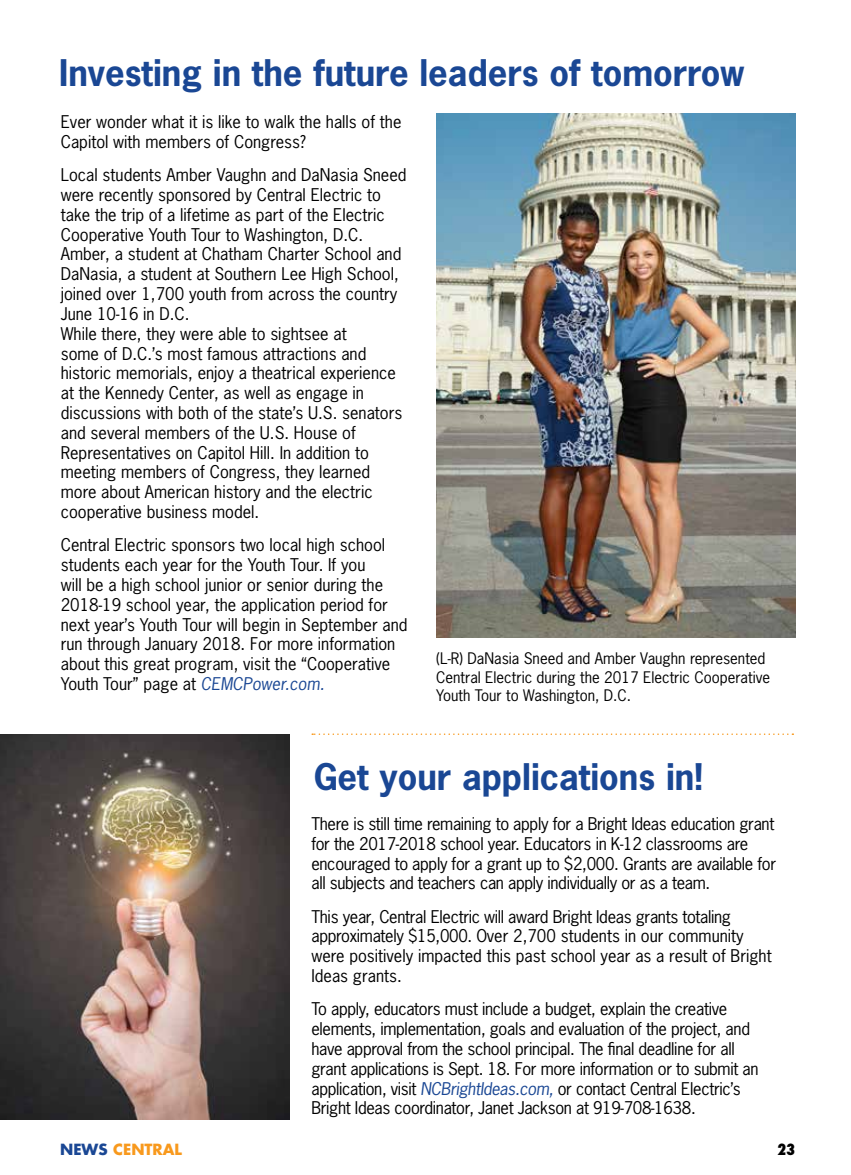
<style>
.page{position:relative;width:851px;height:1175px;background:#fff}
.page>*{position:absolute;margin:0;border:0;box-sizing:border-box;transform-origin:0 0}
.t1{font:700 34.5px "News Gothic";color:#1a4794}
.t2{font:16.5px/19.8px "News Gothic";color:#000}
.t3{font:16.5px/19.8px "News Gothic";letter-spacing:-.02em;color:#000}
.t4{font:15px/18px "News Gothic";color:#000}
.t5{font:700 15px "Futura";color:#f8991d}
.t6{font:800 condensed 15px "Futura";color:#000}
.s1{font-style:italic;color:#1a4794}
.s2{color:#1a4794}
</style>
<div class="page">
<img style="left:0;top:735px;width:290px;height:384px">
<svg style="left:312px;top:733px;width:481px;height:2px"></svg>
<img style="left:436px;top:114px;width:359px;height:523px">
<h1 class="t1" style="left:59px;top:50px;width:686px">Investing in the future leaders of tomorrow</h1>
<p class="t2" style="left:61px;top:112px;width:342px">Ever wonder what it is like to walk the halls of the<br>Capitol with members of Congress?</p>
<p class="t2" style="left:61px;top:165px;width:347px">Local students Amber Vaughn and DaNasia Sneed were recently sponsored by Central Electric to take the trip of a lifetime as part of the Electric Cooperative Youth Tour to Washington, D.C.<br>Amber, a student at Chatham Charter School and DaNasia, a student at Southern Lee High School, joined over 1,700 youth from across the country June 10-16 in D.C.<br>While there, they were able to sightsee at<br>some of D.C.’s most famous attractions and historic memorials, enjoy a theatrical experience at the Kennedy Center, as well as engage in discussions with both of the state’s U.S. senators and several members of the U.S. House of Representatives on Capitol Hill. In addition to meeting members of Congress, they learned more about American history and the electric cooperative business model.</p>
<p class="t2" style="left:61px;top:535px;width:348px">Central Electric sponsors two local high school students each year for the Youth Tour. If you<br>will be a high school junior or senior during the 2018-19 school year, the application period for next year’s Youth Tour will begin in September and run through January 2018. For more information about this great program, visit the “Cooperative Youth Tour” page at <span class="s1">CEMCPower.com.</span></p>
<p class="t4" style="left:436px;top:649px;width:335px">(L-R) DaNasia Sneed and Amber Vaughn represented<br>Central Electric during the 2017 Electric Cooperative<br>Youth Tour to Washington, D.C.</p>
<h1 class="t1" style="left:314px;top:754px;width:391px">Get your applications in!</h1>
<p class="t3" style="left:311px;top:813px;width:466px">There is still time remaining to apply for a Bright Ideas education grant for the 2017-2018 school year. Educators in K-12 classrooms are encouraged to apply for a grant up to $2,000. Grants are available for all subjects and teachers can apply individually or as a team.</p>
<p class="t2" style="left:311px;top:906px;width:461px">This year, Central Electric will award Bright Ideas grants totaling approximately $15,000. Over 2,700 students in our community were positively impacted this past school year as a result of Bright Ideas grants.</p>
<p class="t3" style="left:311px;top:999px;width:448px">To apply, educators must include a budget, explain the creative elements, implementation, goals and evaluation of the project, and have approval from the school principal. The final deadline for all grant applications is Sept. 18. For more information or to submit an application, visit <span class="s1">NCBrightIdeas.com,</span> or contact Central Electric’s Bright Ideas coordinator, Janet Jackson at 919-708-1638.</p>
<p class="t5" style="left:60px;top:1139px;width:123px"><span class="s2">NEWS</span> CENTRAL</p>
<p class="t6" style="left:777px;top:1139px;width:20px">23</p>
</div>
